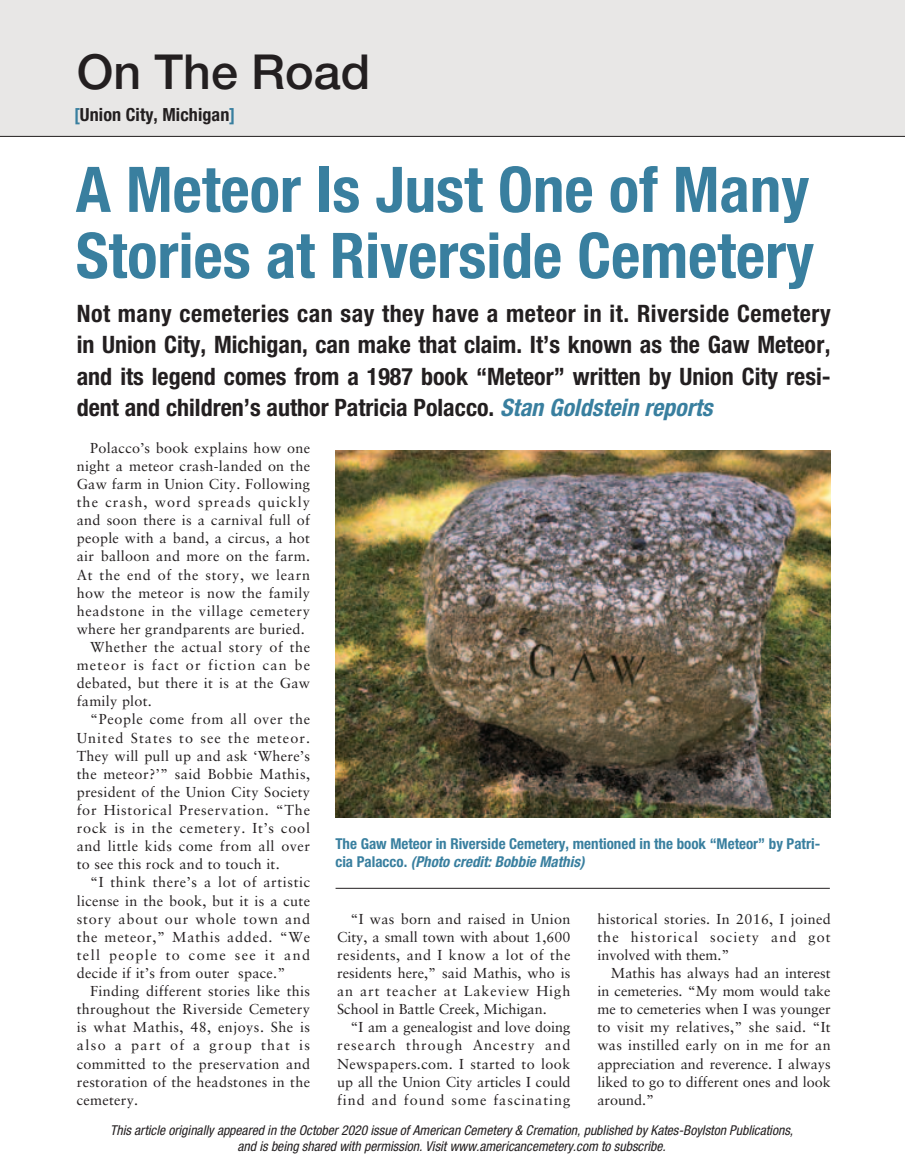
<style>
.page{position:relative;width:905px;height:1175px;background:#fff}
.page>*{position:absolute;margin:0;border:0;box-sizing:border-box;transform-origin:0 0}
.t1{font:700 condensed 63px/66px "Helvetica Neue LT Std";color:#397f9f}
.t2{font:500 48.3px "Helvetica Neue LT Std";color:#231f20}
.t3{font:700 condensed 24px/31.5px "Helvetica Neue LT Std";color:#231f20;text-align:justify}
.t4{font:700 condensed 18.15px "Helvetica Neue LT Std";letter-spacing:.005em;color:#231f20}
.t5{font:700 condensed 15px/18px "Helvetica Neue LT Std";color:#397f9f}
.t6{font:14.4px/18.1px "Sabon LT Std";letter-spacing:.02em;color:#231f20;text-align:justify}
.t7{font:14.4px "Sabon LT Std";letter-spacing:.04em;color:#231f20}
.t8{font:14.4px "Sabon LT Std";letter-spacing:.05em;color:#231f20}
.t9{font:14.4px "Sabon LT Std";letter-spacing:.055em;color:#231f20}
.t10{font:14.4px "Sabon LT Std";letter-spacing:.095em;color:#231f20}
.t11{font:14.4px "Sabon LT Std";letter-spacing:.075em;color:#231f20}
.t12{font:14.4px "Sabon LT Std";letter-spacing:.07em;color:#231f20}
.t13{font:14.4px "Sabon LT Std";letter-spacing:.045em;color:#231f20}
.t14{font:14.4px "Sabon LT Std";letter-spacing:.085em;color:#231f20}
.t15{font:14.4px "Sabon LT Std";letter-spacing:.06em;color:#231f20}
.t16{font:italic condensed 13.65px/16.4px "Helvetica Neue LT Std";color:#231f20;text-align:center}
.s1{color:#397f9f}
.s2{font-style:italic;color:#397f9f}
.s3{font-style:italic}
</style>
<div class="page">
<div style="left:0;top:0;width:904px;height:137px;background:#e8e7e6"></div>
<hr style="left:0;top:136px;width:904px;height:1px;background:#231f20">
<img style="left:335px;top:450px;width:495px;height:367px">
<hr style="left:335px;top:888px;width:494px;height:1px;background:#231f20">
<h2 class="t2" style="left:77px;top:54px;width:295px">On The Road</h2>
<p class="t4" style="left:74px;top:108px;width:163px"><span class="s1">[</span>Union City, Michigan<span class="s1">]</span></p>
<h1 class="t1" style="left:76px;top:162px;width:739px">A Meteor Is Just One of Many<br>Stories at Riverside Cemetery</h1>
<p class="t3" style="left:77px;top:299px;width:755px">Not many cemeteries can say they have a meteor in it. Riverside Cemetery in Union City, Michigan, can make that claim. It’s known as the Gaw Meteor, and its legend comes from a 1987 book “Meteor” written by Union City resi&shy;dent and children’s author Patricia Polacco. <span class="s2">Stan Goldstein reports</span></p>
<p class="t6" style="left:90px;top:440px;width:221px">Polacco’s book explains how one</p>
<p class="t6" style="left:77px;top:458px;width:235px">night a meteor crash-landed on the</p>
<p class="t6" style="left:77px;top:476px;width:235px">Gaw farm in Union City. Following</p>
<p class="t11" style="left:77px;top:496px;width:235px">the crash, word spreads quickly</p>
<p class="t6" style="left:77px;top:512px;width:235px">and soon there is a carnival full of</p>
<p class="t6" style="left:77px;top:530px;width:235px">people with a band, a circus, a hot</p>
<p class="t6" style="left:77px;top:548px;width:235px">air balloon and more on the farm.</p>
<p class="t13" style="left:77px;top:568px;width:235px">At the end of the story, we learn</p>
<p class="t6" style="left:77px;top:584px;width:235px">how the meteor is now the family</p>
<p class="t8" style="left:77px;top:605px;width:235px">headstone in the village cemetery</p>
<p class="t6" style="left:77px;top:621px;width:229px">where her grandparents are buried.</p>
<p class="t7" style="left:90px;top:641px;width:221px">Whether the actual story of the</p>
<p class="t14" style="left:77px;top:659px;width:235px">meteor is fact or fiction can be</p>
<p class="t6" style="left:77px;top:675px;width:235px">debated, but there it is at the Gaw</p>
<p class="t6" style="left:77px;top:693px;width:77px">family plot.</p>
<p class="t7" style="left:90px;top:713px;width:221px">“People come from all over the</p>
<p class="t12" style="left:77px;top:731px;width:235px">United States to see the meteor.</p>
<p class="t6" style="left:77px;top:747px;width:235px">They will pull up and ask ‘Where’s</p>
<p class="t6" style="left:77px;top:766px;width:235px">the meteor?’” said Bobbie Mathis,</p>
<p class="t6" style="left:77px;top:784px;width:235px">president of the Union City Society</p>
<p class="t8" style="left:77px;top:804px;width:235px">for Historical Preservation. “The</p>
<p class="t9" style="left:77px;top:822px;width:235px">rock is in the cemetery. It’s cool</p>
<p class="t6" style="left:77px;top:838px;width:235px">and little kids come from all over</p>
<p class="t6" style="left:77px;top:856px;width:204px">to see this rock and to touch it.</p>
<p class="t7" style="left:90px;top:876px;width:221px">“I think there’s a lot of artistic</p>
<p class="t6" style="left:77px;top:892px;width:235px">license in the book, but it is a cute</p>
<p class="t15" style="left:77px;top:912px;width:235px">story about our whole town and</p>
<p class="t9" style="left:77px;top:930px;width:235px">the meteor,” Mathis added. “We</p>
<p class="t10" style="left:77px;top:948px;width:235px">tell people to come see it and</p>
<p class="t6" style="left:77px;top:965px;width:210px">decide if it’s from outer space.”</p>
<p class="t6" style="left:90px;top:983px;width:221px">Finding different stories like this</p>
<p class="t6" style="left:77px;top:1001px;width:235px">throughout the Riverside Cemetery</p>
<p class="t6" style="left:77px;top:1019px;width:235px">is what Mathis, 48, enjoys. She is</p>
<p class="t10" style="left:77px;top:1039px;width:235px">also a part of a group that is</p>
<p class="t6" style="left:77px;top:1055px;width:235px">committed to the preservation and</p>
<p class="t6" style="left:77px;top:1073px;width:235px">restoration of the headstones in the</p>
<p class="t6" style="left:77px;top:1091px;width:63px">cemetery.</p>
<p class="t5" style="left:335px;top:835px;width:486px">The Gaw Meteor in Riverside Cemetery, mentioned in the book “Meteor” by Patri&shy;cia Palacco. <span class="s3">(Photo credit: Bobbie Mathis)</span></p>
<p class="t6" style="left:337px;top:910px;width:235px;text-indent:14px">“I was born and raised in Union City, a small town with about 1,600 residents, and I know a lot of the residents here,” said Mathis, who is an art teacher at Lakeview High School in Battle Creek, Michigan.</p>
<p class="t6" style="left:337px;top:1019px;width:235px;text-indent:13px">“I am a genealogist and love doing research through Ancestry and Newspapers.com. I started to look up all the Union City articles I could find and found some fascinating</p>
<p class="t6" style="left:597px;top:910px;width:235px">historical stories. In 2016, I joined the historical society and got involved with them.”</p>
<p class="t6" style="left:597px;top:965px;width:235px;text-indent:14px">Mathis has always had an interest in cemeteries. “My mom would take me to cemeteries when I was younger to visit my relatives,” she said. “It was instilled early on in me for an appreciation and reverence. I always liked to go to different ones and look around.”</p>
<p class="t16" style="left:110px;top:1123px;width:684px">This article originally appeared in the October 2020 issue of American Cemetery &amp; Cremation, published by Kates-Boylston Publications, and is being shared with permission. Visit www.americancemetery.com to subscribe.</p>
</div>
